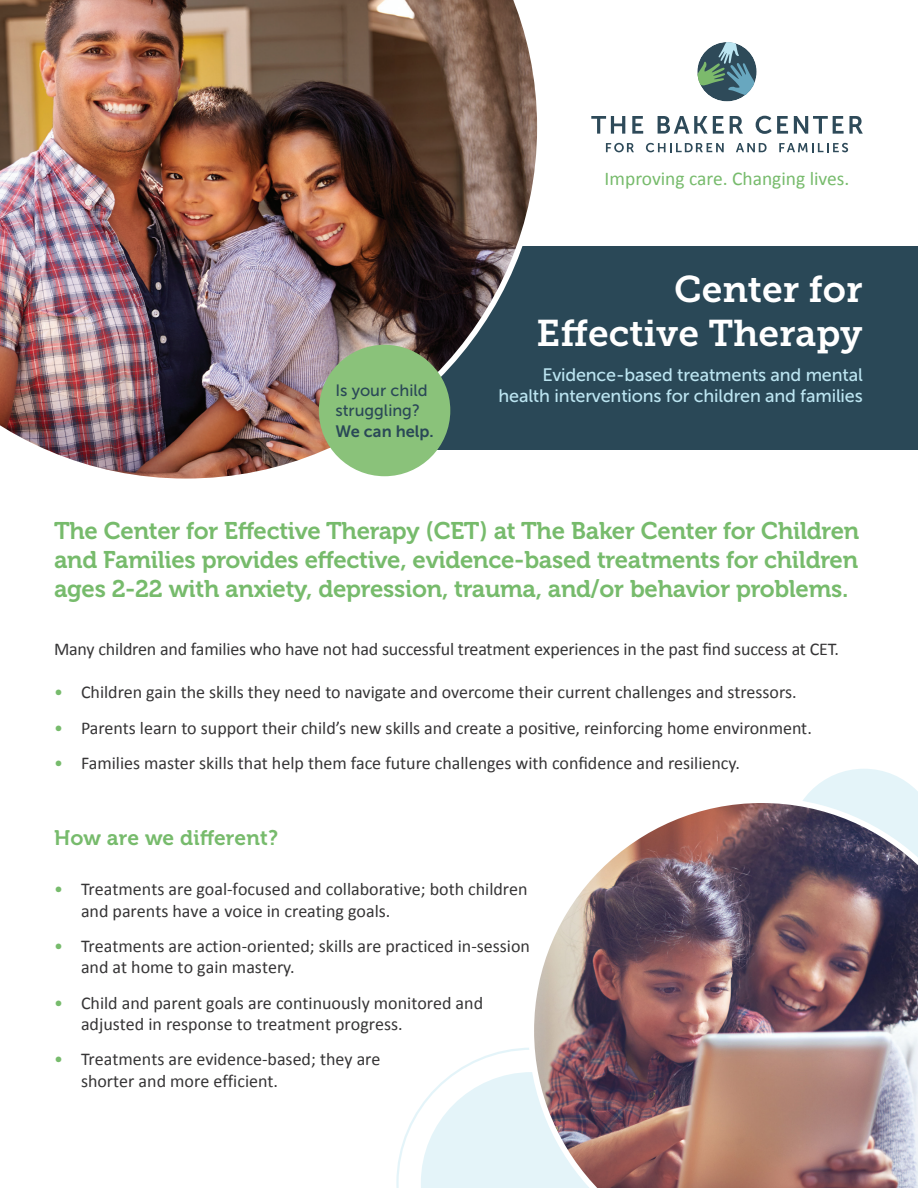
<style>
.page{position:relative;width:918px;height:1188px;background:#fff}
.page>*{position:absolute;margin:0;border:0;box-sizing:border-box;transform-origin:0 0}
.Main_head{font:37.05px "Museo Slab 700";color:#fff}
.Sub_head{font:24px/28.8px "Museo 700";letter-spacing:-.01em;color:#77bb6c;text-align:justify}
.Sub_head-2{font:21px "Museo 700";letter-spacing:.01em;color:#77bb6c}
.t1{font:19.5px "Calibri";color:#77bb6c}
.Sub_head-3{font:18px/21.6px "Calibri";color:#363536}
.Sub_head-4{font:18px/21.6px "Museo Sans 500";letter-spacing:-.01em;color:#bce5f1;text-align:right}
.Pull_quote{font:16.35px/19.6px "Museo Sans 500";color:#2a4857}
.Pull_quote-2{font:16.35px "Museo Sans 700";color:#2a4857}
.s1{color:#77bb6c}
</style>
<div class="page">
<div style="left:697px;top:42px;width:60px;height:59px;background:#2e4a59;border-radius:50%"></div>
<svg style="left:697px;top:42px;width:59px;height:53px"></svg>
<svg style="left:591px;top:116px;width:34px;height:18px"></svg>
<svg style="left:632px;top:116px;width:11px;height:18px"></svg>
<svg style="left:658px;top:116px;width:66px;height:18px"></svg>
<svg style="left:730px;top:116px;width:13px;height:18px"></svg>
<svg style="left:756px;top:116px;width:32px;height:18px"></svg>
<svg style="left:794px;top:116px;width:69px;height:18px"></svg>
<svg style="left:606px;top:143px;width:28px;height:9px"></svg>
<svg style="left:646px;top:143px;width:78px;height:9px"></svg>
<svg style="left:736px;top:143px;width:31px;height:9px"></svg>
<svg style="left:779px;top:143px;width:69px;height:9px"></svg>
<div style="left:154px;top:246px;width:764px;height:203px;background:#2a4857"></div>
<img style="left:0;top:0;width:543px;height:479px">
<div style="left:319px;top:345px;width:131px;height:131px;background:#8ac27a;border-radius:50%"></div>
<svg style="left:806px;top:769px;width:112px;height:28px"></svg>
<svg style="left:396px;top:1048px;width:132px;height:140px"></svg>
<img style="left:528px;top:797px;width:390px;height:391px">
<p class="Pull_quote" style="left:335px;top:380px;width:94px">Is your child struggling?</p>
<p class="Pull_quote-2" style="left:335px;top:423px;width:100px">We can help.</p>
<p class="t1" style="left:605px;top:165px;width:246px">Improving care. Changing lives.</p>
<p class="Main_head" style="left:674px;top:268px;width:190px">Center for</p>
<p class="Main_head" style="left:537px;top:313px;width:328px">Effective Therapy</p>
<p class="Sub_head-4" style="left:499px;top:364px;width:366px">Evidence-based treatments and mental health interventions for children and families</p>
<p class="Sub_head" style="left:54px;top:517px;width:807px">The Center for Effective Therapy (CET) at The Baker Center for Children and Families provides effective, evidence-based treatments for children ages 2-22 with anxiety, depression, trauma, and/or behavior problems.</p>
<p class="Sub_head-3" style="left:54px;top:638px;width:787px">Many children and families who have not had successful treatment experiences in the past find success at CET.</p>
<p class="Sub_head-3" style="left:54px;top:681px;width:744px"><span class="s1">•</span> Children gain the skills they need to navigate and overcome their current challenges and stressors.</p>
<p class="Sub_head-3" style="left:54px;top:716px;width:759px"><span class="s1">•</span> Parents learn to support their child’s new skills and create a positive, reinforcing home environment.</p>
<p class="Sub_head-3" style="left:54px;top:751px;width:688px"><span class="s1">•</span> Families master skills that help them face future challenges with confidence and resiliency.</p>
<p class="Sub_head-2" style="left:54px;top:826px;width:226px">How are we different?</p>
<p class="Sub_head-3" style="left:81px;top:878px;width:448px;text-indent:-27px"><span class="s1">•</span> Treatments are goal-focused and collaborative; both children and parents have a voice in creating goals.</p>
<p class="Sub_head-3" style="left:81px;top:935px;width:450px;text-indent:-27px"><span class="s1">•</span> Treatments are action-oriented; skills are practiced in-session and at home to gain mastery.</p>
<p class="Sub_head-3" style="left:81px;top:991px;width:404px;text-indent:-27px"><span class="s1">•</span> Child and parent goals are continuously monitored and adjusted in response to treatment progress.</p>
<p class="Sub_head-3" style="left:81px;top:1048px;width:301px;text-indent:-27px"><span class="s1">•</span> Treatments are evidence-based; they are shorter and more efficient.</p>
</div>
